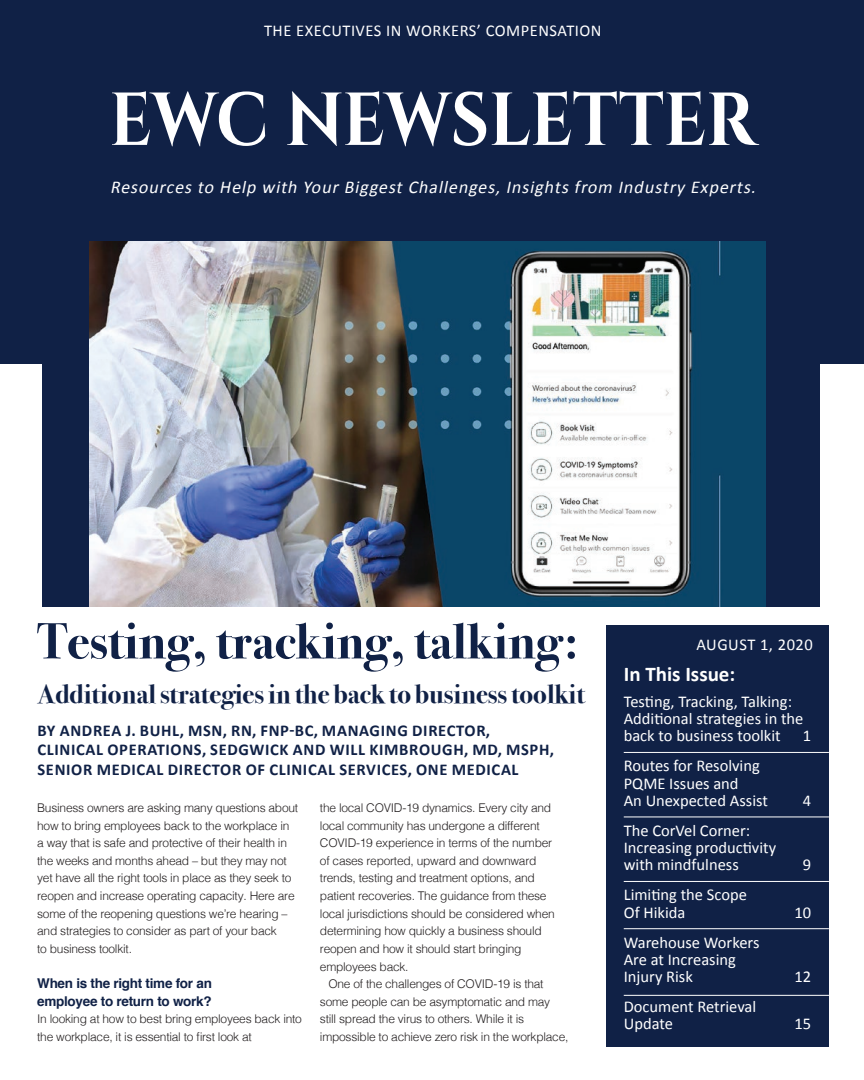
<style>
.page{position:relative;width:864px;height:1080px;background:#fff}
.page>*{position:absolute;margin:0;border:0;box-sizing:border-box;transform-origin:0 0}
.t1{font:700 74.85px "Cinzel";color:#fff;scale:.9 1}
.t2{font:700 51px "Bodoni Svty Two OSITCTT";color:#102146}
.t3{font:700 27px "Bodoni Svty Two OSITCTT";color:#102146}
.t4{font:700 21px "Calibri";color:#fff}
.t5{font:italic 18px "Calibri";color:#fff}
.t6{font:16.5px/17.2px "Calibri";color:#fff}
.t7{font:700 16.5px/19.5px "Calibri";letter-spacing:.04em;color:#102146}
.t8{font:16.5px "Calibri";letter-spacing:.03em;color:#fff}
.t9{font:700 13.5px/17.7px "Helvetica";letter-spacing:-.02em;color:#102146}
.t10{font:300 12px/17.7px "Helvetica";letter-spacing:-.02em;color:#231f20}
</style>
<div class="page">
<div style="left:0;top:0;width:864px;height:364px;background:#102146"></div>
<div style="left:607px;top:625px;width:222px;height:422px;background:#102146"></div>
<hr style="left:624px;top:752px;width:205px;height:1px;background:#fff">
<hr style="left:624px;top:817px;width:205px;height:1px;background:#fff">
<hr style="left:624px;top:881px;width:205px;height:1px;background:#fff">
<hr style="left:624px;top:928px;width:205px;height:1px;background:#fff">
<hr style="left:624px;top:995px;width:205px;height:1px;background:#fff">
<div style="left:43px;top:242px;width:777px;height:365px;background:#102146"></div>
<img style="left:89px;top:242px;width:676px;height:365px">
<h3 class="t8" style="left:264px;top:20px;width:339px">THE EXECUTIVES IN WORKERS’ COMPENSATION</h3>
<h1 class="t1" style="left:109px;top:74px;width:721px">EWC NEWSLETTER</h1>
<h3 class="t5" style="left:110px;top:176px;width:651px">Resources to Help with Your Biggest Challenges, Insights from Industry Experts.</h3>
<h2 class="t2" style="left:37px;top:611px;width:543px">Testing, tracking, talking:</h2>
<h3 class="t3" style="left:37px;top:678px;width:549px">Additional strategies in the back to business toolkit</h3>
<h3 class="t7" style="left:38px;top:720px;width:518px">BY ANDREA J. BUHL, MSN, RN, FNP-BC, MANAGING DIRECTOR,<br>CLINICAL OPERATIONS, SEDGWICK AND WILL KIMBROUGH, MD, MSPH,<br>SENIOR MEDICAL DIRECTOR OF CLINICAL SERVICES, ONE MEDICAL</h3>
<p class="t10" style="left:37px;top:798px;width:263px">Business owners are asking many questions about how to bring employees back to the workplace in a way that is safe and protective of their health in the weeks and months ahead – but they may not yet have all the right tools in place as they seek to reopen and increase operating capacity. Here are some of the reopening questions we’re hearing – and strategies to consider as part of your back<br>to business toolkit.</p>
<p class="t9" style="left:37px;top:975px;width:176px">When is the right time for an employee to return to work?</p>
<p class="t10" style="left:37px;top:1009px;width:266px">In looking at how to best bring employees back into the workplace, it is essential to first look at</p>
<p class="t10" style="left:320px;top:798px;width:236px">the local COVID-19 dynamics. Every city and local community has undergone a different COVID-19 experience in terms of the number of cases reported, upward and downward trends, testing and treatment options, and patient recoveries. The guidance from these local jurisdictions should be considered when determining how quickly a business should reopen and how it should start bringing employees back.</p>
<p class="t10" style="left:320px;top:974px;width:250px;text-indent:9px">One of the challenges of COVID-19 is that some people can be asymptomatic and may still spread the virus to others. While it is impossible to achieve zero risk in the workplace,</p>
<h3 class="t8" style="left:697px;top:635px;width:118px">AUGUST 1, 2020</h3>
<h3 class="t4" style="left:624px;top:661px;width:113px">In This Issue:</h3>
<h3 class="t6" style="left:624px;top:692px;width:181px">Testing, Tracking, Talking:<br>Additional strategies in the back to business toolkit</h3>
<h3 class="t6" style="left:803px;top:727px;width:10px">1</h3>
<h3 class="t6" style="left:624px;top:757px;width:146px">Routes for Resolving<br>PQME Issues and<br>An Unexpected Assist</h3>
<h3 class="t6" style="left:624px;top:821px;width:154px">The CorVel Corner:<br>Increasing productivity with mindfulness</h3>
<h3 class="t6" style="left:624px;top:886px;width:125px">Limiting the Scope<br>Of Hikida</h3>
<h3 class="t6" style="left:624px;top:933px;width:137px">Warehouse Workers<br>Are at Increasing<br>Injury Risk</h3>
<h3 class="t6" style="left:624px;top:997px;width:134px">Document Retrieval<br>Update</h3>
<h3 class="t6" style="left:803px;top:791px;width:10px">4</h3>
<h3 class="t6" style="left:803px;top:856px;width:10px">9</h3>
<h3 class="t6" style="left:795px;top:903px;width:18px">10</h3>
<h3 class="t6" style="left:795px;top:967px;width:18px">12</h3>
<h3 class="t6" style="left:795px;top:1015px;width:18px">15</h3>
</div>
